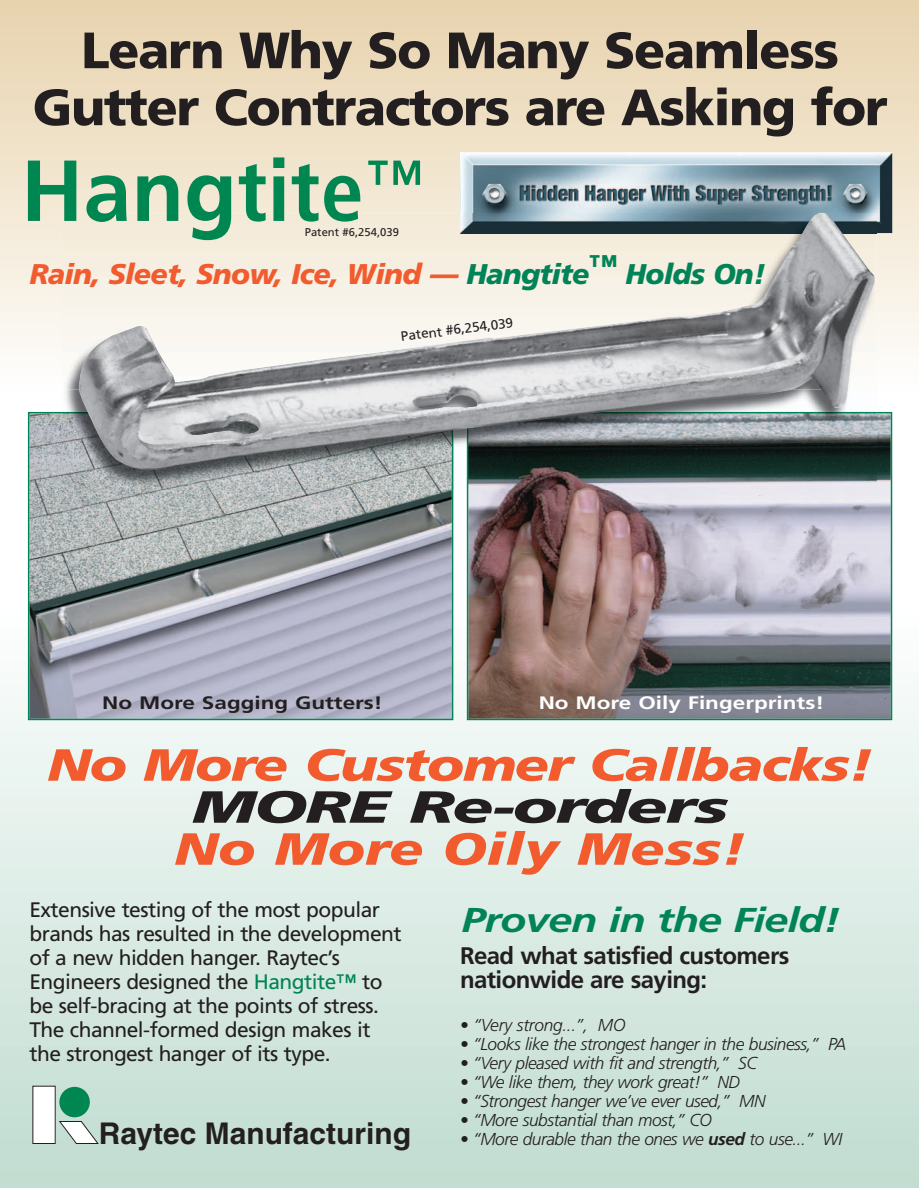
<style>
.page{position:relative;width:919px;height:1188px;background:#fff}
.page>*{position:absolute;margin:0;border:0;box-sizing:border-box;transform-origin:0 0}
.t1{font:900 51px/57px "Frutiger";letter-spacing:-.025em;color:#231f20;text-align:center}
.t2{font:italic 900 45px "Frutiger";letter-spacing:-.025em;color:#f15b2e;scale:1.25 1}
.t3{font:italic 900 45px "Frutiger";color:#f15b2e;scale:1.25 1}
.t4{font:italic 900 45px "Frutiger";letter-spacing:-.025em;color:#231f20;scale:1.5 1}
.t5{font:italic 700 34.5px "Frutiger";letter-spacing:-.025em;color:#008356;scale:1.25 1}
.t6{font:700 29.85px "Helvetica";color:#231f20}
.t7{font:italic 900 28.5px "Frutiger";letter-spacing:-.025em;color:#f15b2e}
.t8{font:700 24px/24px "Frutiger";letter-spacing:-.025em;color:#231f20}
.t9{font:21px/24px "Frutiger";letter-spacing:-.025em;color:#231f20}
.t10{font:700 18px "Frutiger";color:#fff;scale:1.25 1}
.t11{font:700 18px "Frutiger";color:#231f20;scale:1.25 1}
.t12{font:italic 300 17.25px "Frutiger";letter-spacing:-.025em;color:#231f20}
.t13{font:13.5px "Frutiger";color:#231f20}
.t14{font:11.25px "Frutiger";color:#231f20}
.s1{color:#008356}
.s2{font-weight:700}
</style>
<div class="page">
<div style="left:0;top:613px;width:919px;height:575px;background:linear-gradient(to bottom,#fbfdfc,#c1dcd1)"></div>
<svg style="left:0;top:0;width:919px;height:348px"></svg>
<img style="left:460px;top:152px;width:432px;height:81px">
<svg style="left:28px;top:412px;width:425px;height:308px"></svg>
<img style="left:467px;top:412px;width:425px;height:308px">
<img style="left:453px;top:476px;width:14px;height:14px">
<img style="left:62px;top:412px;width:391px;height:78px">
<img style="left:467px;top:476px;width:409px;height:14px">
<img style="left:77px;top:210px;width:799px;height:266px">
<svg style="left:28px;top:161px;width:48px;height:60px"></svg>
<svg style="left:86px;top:175px;width:41px;height:47px"></svg>
<svg style="left:137px;top:175px;width:41px;height:46px"></svg>
<svg style="left:187px;top:175px;width:44px;height:65px"></svg>
<svg style="left:239px;top:164px;width:27px;height:58px"></svg>
<svg style="left:273px;top:157px;width:11px;height:64px"></svg>
<svg style="left:292px;top:164px;width:26px;height:58px"></svg>
<svg style="left:324px;top:176px;width:36px;height:46px"></svg>
<svg style="left:368px;top:161px;width:52px;height:24px"></svg>
<div style="left:59px;top:1087px;width:31px;height:30px;background:#008751;border-radius:50%"></div>
<div style="left:33px;top:1086px;width:22px;height:57px;background:#fff"></div>
<svg style="left:58px;top:1121px;width:41px;height:23px"></svg>
<h1 class="t1" style="left:33px;top:21px;width:856px">Learn Why So Many Seamless<br>Gutter Contractors are Asking for</h1>
<p class="t14" style="left:305px;top:225px;width:96px">Patent #6,254,039</p>
<h3 class="t7" style="left:29px;top:257px;width:738px">Rain, Sleet, Snow, Ice, Wind — <span class="s1">Hangtite</span><sup>™</sup> <span class="s1">Holds On!</span></h3>
<p class="t13" style="left:400px;top:328px;width:114px;rotate:-7deg">Patent #6,254,039</p>
<p class="t11" style="left:102px;top:692px;width:226px">No More Sagging Gutters!</p>
<p class="t10" style="left:539px;top:692px;width:230px">No More Oily Fingerprints!</p>
<h2 class="t2" style="left:47px;top:738px;width:662px">No More Customer Callbacks!</h2>
<h2 class="t4" style="left:192px;top:780px;width:359px">MORE Re-orders</h2>
<h2 class="t3" style="left:174px;top:822px;width:459px">No More Oily Mess!</h2>
<p class="t9" style="left:29px;top:897px;width:374px">Extensive testing of the most popular brands has resulted in the development of a new hidden hanger. Raytec’s Engineers designed the <span class="s1">Hangtite™</span> to be self-bracing at the points of stress.<br>The channel-formed design makes it the strongest hanger of its type.</p>
<h3 class="t6" style="left:99px;top:1115px;width:313px">Raytec Manufacturing</h3>
<h3 class="t5" style="left:461px;top:900px;width:304px">Proven in the Field!</h3>
<h3 class="t8" style="left:460px;top:943px;width:331px">Read what satisfied customers nationwide are saying:</h3>
<p class="t12" style="left:460px;top:1015px;width:167px">• “Very strong...”, MO</p>
<p class="t12" style="left:460px;top:1034px;width:388px">• “Looks like the strongest hanger in the business,” PA</p>
<p class="t12" style="left:460px;top:1053px;width:298px">• “Very pleased with fit and strength,” SC</p>
<p class="t12" style="left:460px;top:1072px;width:281px">• “We like them, they work great!” ND</p>
<p class="t12" style="left:460px;top:1091px;width:307px">• “Strongest hanger we’ve ever used,” MN</p>
<p class="t12" style="left:460px;top:1110px;width:253px">• “More substantial than most,” CO</p>
<p class="t12" style="left:460px;top:1129px;width:384px">• “More durable than the ones we <span class="s2">used</span> to use...” WI</p>
</div>
